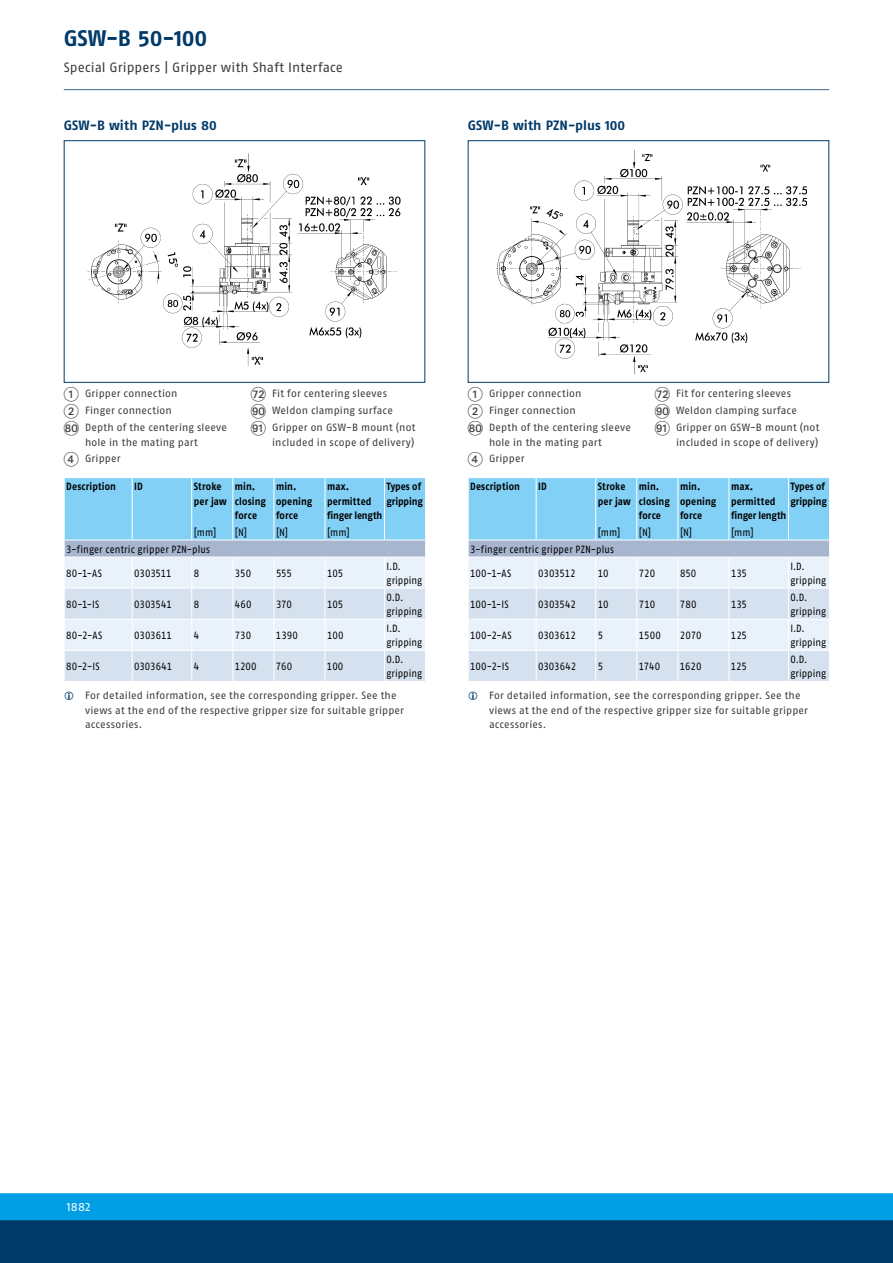
<style>
.page{position:relative;width:893px;height:1263px;background:#fff}
.page>*{position:absolute;margin:0;border:0;box-sizing:border-box;transform-origin:0 0}
.t1{font:700 22.5px "SCHUNK Fago Pro";color:#003a69}
.t2{font:13.5px "SCHUNK Fago Pro";letter-spacing:.005em;color:#3b3b3a}
.t3{font:700 13.5px "SCHUNK Fago Pro";letter-spacing:.005em;color:#003a69}
.t4{font:12px "SCHUNK Fago Pro";color:#fff}
.t5{font:10.5px/17px "SCHUNK Fago Pro";letter-spacing:.015em;color:#3b3b3a}
.t6{font:10.5px/14.2px "SCHUNK Fago Pro";color:#000;scale:.9 1}
.t7{font:700 10.5px/14.2px "SCHUNK Fago Pro";letter-spacing:.01em;color:#000;scale:.9 1}
.t8{font:700 10.5px/14.2px "SCHUNK Fago Pro";letter-spacing:-.01em;color:#000;scale:.9 1}
.t9{font:10.5px "SCHUNK Fago Pro";letter-spacing:-.02em;color:#000;scale:.9 1}
.s1{font-family:"Deco Numbers LH Circle";font-size:15px}
</style>
<div class="page">
<div style="left:0;top:1202px;width:893px;height:61px;background:#003a69"></div>
<div style="left:0;top:1193px;width:893px;height:27px;background:#009ee3"></div>
<svg style="left:64px;top:478px;width:362px;height:203px"></svg>
<hr style="left:64px;top:557px;width:68px;height:1px;background:#fff">
<hr style="left:132px;top:557px;width:60px;height:1px;background:#fff">
<hr style="left:192px;top:557px;width:41px;height:1px;background:#fff">
<hr style="left:233px;top:557px;width:41px;height:1px;background:#fff">
<hr style="left:274px;top:557px;width:51px;height:1px;background:#fff">
<hr style="left:325px;top:557px;width:59px;height:1px;background:#fff">
<hr style="left:384px;top:557px;width:42px;height:1px;background:#fff">
<hr style="left:384px;top:619px;width:42px;height:1px;background:#fff">
<svg style="left:468px;top:478px;width:362px;height:203px"></svg>
<hr style="left:468px;top:557px;width:68px;height:1px;background:#fff">
<hr style="left:536px;top:557px;width:60px;height:1px;background:#fff">
<hr style="left:596px;top:557px;width:41px;height:1px;background:#fff">
<hr style="left:637px;top:557px;width:41px;height:1px;background:#fff">
<hr style="left:678px;top:557px;width:51px;height:1px;background:#fff">
<hr style="left:729px;top:557px;width:59px;height:1px;background:#fff">
<hr style="left:788px;top:557px;width:42px;height:1px;background:#fff">
<hr style="left:788px;top:619px;width:42px;height:1px;background:#fff">
<hr style="left:64px;top:89px;width:765px;height:1px;background:#3e6791">
<div style="left:64px;top:140px;width:361px;height:243px;border:1px solid #003a69"></div>
<img style="left:87px;top:153px;width:314px;height:214px">
<div style="left:468px;top:140px;width:361px;height:243px;border:1px solid #003a69"></div>
<img style="left:496px;top:149px;width:311px;height:225px">
<h1 class="t1" style="left:64px;top:24px;width:145px">GSW-B 50-100</h1>
<p class="t2" style="left:64px;top:60px;width:281px">Special Grippers | Gripper with Shaft Interface</p>
<p class="t3" style="left:64px;top:117px;width:155px">GSW-B with PZN-plus 80</p>
<p class="t3" style="left:468px;top:117px;width:159px">GSW-B with PZN-plus 100</p>
<p class="t5" style="left:64px;top:385px;width:165px"><span class="s1">1</span> Gripper connection<br><span class="s1">2</span> Finger connection<br><span class="s1">HT</span> Depth of the centering sleeve</p>
<p class="t5" style="left:64px;top:434px;width:136px;line-height:16.5px;text-indent:21px">hole in the mating part<br><span class="s1">4</span> Gripper</p>
<p class="t5" style="left:251px;top:385px;width:166px"><span class="s1">GL</span> Fit for centering sleeves<br><span class="s1">IT</span> Weldon clamping surface<br><span class="s1">IK</span> Gripper on GSW-B mount (not</p>
<p class="t5" style="left:272px;top:434px;width:144px">included in scope of delivery)</p>
<p class="t7" style="left:66px;top:479px;width:57px">Description</p>
<p class="t7" style="left:134px;top:479px;width:11px">ID</p>
<p class="t7" style="left:194px;top:479px;width:38px">Stroke per jaw</p>
<p class="t7" style="left:235px;top:479px;width:36px">min. closing force</p>
<p class="t7" style="left:276px;top:479px;width:42px">min. opening force</p>
<p class="t7" style="left:327px;top:479px;width:63px">max. permitted finger length</p>
<p class="t8" style="left:387px;top:479px;width:42px">Types of gripping</p>
<p class="t6" style="left:194px;top:525px;width:27px">[mm]</p>
<p class="t6" style="left:235px;top:525px;width:15px">[N]</p>
<p class="t6" style="left:276px;top:525px;width:15px">[N]</p>
<p class="t6" style="left:327px;top:525px;width:27px">[mm]</p>
<p class="t6" style="left:66px;top:542px;width:161px">3-finger centric gripper PZN-plus</p>
<p class="t6" style="left:66px;top:566px;width:41px">80-1-AS</p>
<p class="t9" style="left:134px;top:567px;width:43px">0303511</p>
<p class="t6" style="left:194px;top:566px;width:8px">8</p>
<p class="t6" style="left:235px;top:566px;width:20px">350</p>
<p class="t6" style="left:276px;top:566px;width:19px">555</p>
<p class="t6" style="left:327px;top:566px;width:20px">105</p>
<p class="t6" style="left:387px;top:559px;width:41px">I.D. gripping</p>
<p class="t6" style="left:66px;top:597px;width:38px">80-1-IS</p>
<p class="t9" style="left:134px;top:598px;width:43px">0303541</p>
<p class="t6" style="left:194px;top:597px;width:8px">8</p>
<p class="t6" style="left:235px;top:597px;width:20px">460</p>
<p class="t6" style="left:276px;top:597px;width:19px">370</p>
<p class="t6" style="left:327px;top:597px;width:20px">105</p>
<p class="t6" style="left:387px;top:590px;width:41px">O.D. gripping</p>
<p class="t6" style="left:66px;top:628px;width:42px">80-2-AS</p>
<p class="t6" style="left:134px;top:628px;width:43px">0303611</p>
<p class="t6" style="left:194px;top:628px;width:8px">4</p>
<p class="t6" style="left:235px;top:628px;width:20px">730</p>
<p class="t6" style="left:276px;top:628px;width:26px">1390</p>
<p class="t6" style="left:327px;top:628px;width:20px">100</p>
<p class="t6" style="left:387px;top:621px;width:41px">I.D. gripping</p>
<p class="t6" style="left:66px;top:659px;width:39px">80-2-IS</p>
<p class="t6" style="left:134px;top:659px;width:44px">0303641</p>
<p class="t6" style="left:194px;top:659px;width:8px">4</p>
<p class="t6" style="left:235px;top:659px;width:26px">1200</p>
<p class="t6" style="left:276px;top:659px;width:20px">760</p>
<p class="t6" style="left:327px;top:659px;width:20px">100</p>
<p class="t6" style="left:386px;top:652px;width:41px">O.D. gripping</p>
<p class="t5" style="left:85px;top:688px;width:320px;line-height:14.2px">For detailed information, see the corresponding gripper. See the views at the end of the respective gripper size for suitable gripper accessories.</p>
<p class="t5" style="left:468px;top:385px;width:165px"><span class="s1">1</span> Gripper connection<br><span class="s1">2</span> Finger connection<br><span class="s1">HT</span> Depth of the centering sleeve</p>
<p class="t5" style="left:468px;top:434px;width:136px;line-height:16.5px;text-indent:21px">hole in the mating part<br><span class="s1">4</span> Gripper</p>
<p class="t5" style="left:655px;top:385px;width:166px"><span class="s1">GL</span> Fit for centering sleeves<br><span class="s1">IT</span> Weldon clamping surface<br><span class="s1">IK</span> Gripper on GSW-B mount (not</p>
<p class="t5" style="left:676px;top:434px;width:144px">included in scope of delivery)</p>
<p class="t7" style="left:470px;top:479px;width:57px">Description</p>
<p class="t7" style="left:538px;top:479px;width:11px">ID</p>
<p class="t7" style="left:598px;top:479px;width:38px">Stroke per jaw</p>
<p class="t7" style="left:639px;top:479px;width:36px">min. closing force</p>
<p class="t7" style="left:680px;top:479px;width:42px">min. opening force</p>
<p class="t7" style="left:731px;top:479px;width:63px">max. permitted finger length</p>
<p class="t8" style="left:791px;top:479px;width:42px">Types of gripping</p>
<p class="t6" style="left:598px;top:525px;width:27px">[mm]</p>
<p class="t6" style="left:639px;top:525px;width:15px">[N]</p>
<p class="t6" style="left:680px;top:525px;width:15px">[N]</p>
<p class="t6" style="left:731px;top:525px;width:27px">[mm]</p>
<p class="t6" style="left:470px;top:542px;width:161px">3-finger centric gripper PZN-plus</p>
<p class="t6" style="left:470px;top:566px;width:47px">100-1-AS</p>
<p class="t9" style="left:538px;top:567px;width:43px">0303512</p>
<p class="t6" style="left:598px;top:566px;width:14px">10</p>
<p class="t6" style="left:639px;top:566px;width:20px">720</p>
<p class="t6" style="left:680px;top:566px;width:20px">850</p>
<p class="t6" style="left:731px;top:566px;width:19px">135</p>
<p class="t6" style="left:790px;top:559px;width:41px">I.D. gripping</p>
<p class="t6" style="left:470px;top:597px;width:44px">100-1-IS</p>
<p class="t9" style="left:538px;top:598px;width:43px">0303542</p>
<p class="t6" style="left:598px;top:597px;width:14px">10</p>
<p class="t6" style="left:639px;top:597px;width:20px">710</p>
<p class="t6" style="left:680px;top:597px;width:20px">780</p>
<p class="t6" style="left:731px;top:597px;width:19px">135</p>
<p class="t6" style="left:790px;top:590px;width:41px">O.D. gripping</p>
<p class="t6" style="left:470px;top:628px;width:48px">100-2-AS</p>
<p class="t6" style="left:538px;top:628px;width:43px">0303612</p>
<p class="t6" style="left:598px;top:628px;width:8px">5</p>
<p class="t6" style="left:639px;top:628px;width:26px">1500</p>
<p class="t6" style="left:680px;top:628px;width:26px">2070</p>
<p class="t6" style="left:731px;top:628px;width:19px">125</p>
<p class="t6" style="left:790px;top:621px;width:41px">I.D. gripping</p>
<p class="t6" style="left:470px;top:659px;width:45px">100-2-IS</p>
<p class="t6" style="left:538px;top:659px;width:44px">0303642</p>
<p class="t6" style="left:598px;top:659px;width:8px">5</p>
<p class="t6" style="left:639px;top:659px;width:25px">1740</p>
<p class="t6" style="left:680px;top:659px;width:26px">1620</p>
<p class="t6" style="left:731px;top:659px;width:19px">125</p>
<p class="t6" style="left:790px;top:652px;width:41px">O.D. gripping</p>
<p class="t5" style="left:489px;top:688px;width:320px;line-height:14.2px">For detailed information, see the corresponding gripper. See the views at the end of the respective gripper size for suitable gripper accessories.</p>
<p class="t4" style="left:67px;top:1199px;width:25px">1882</p>
</div>
